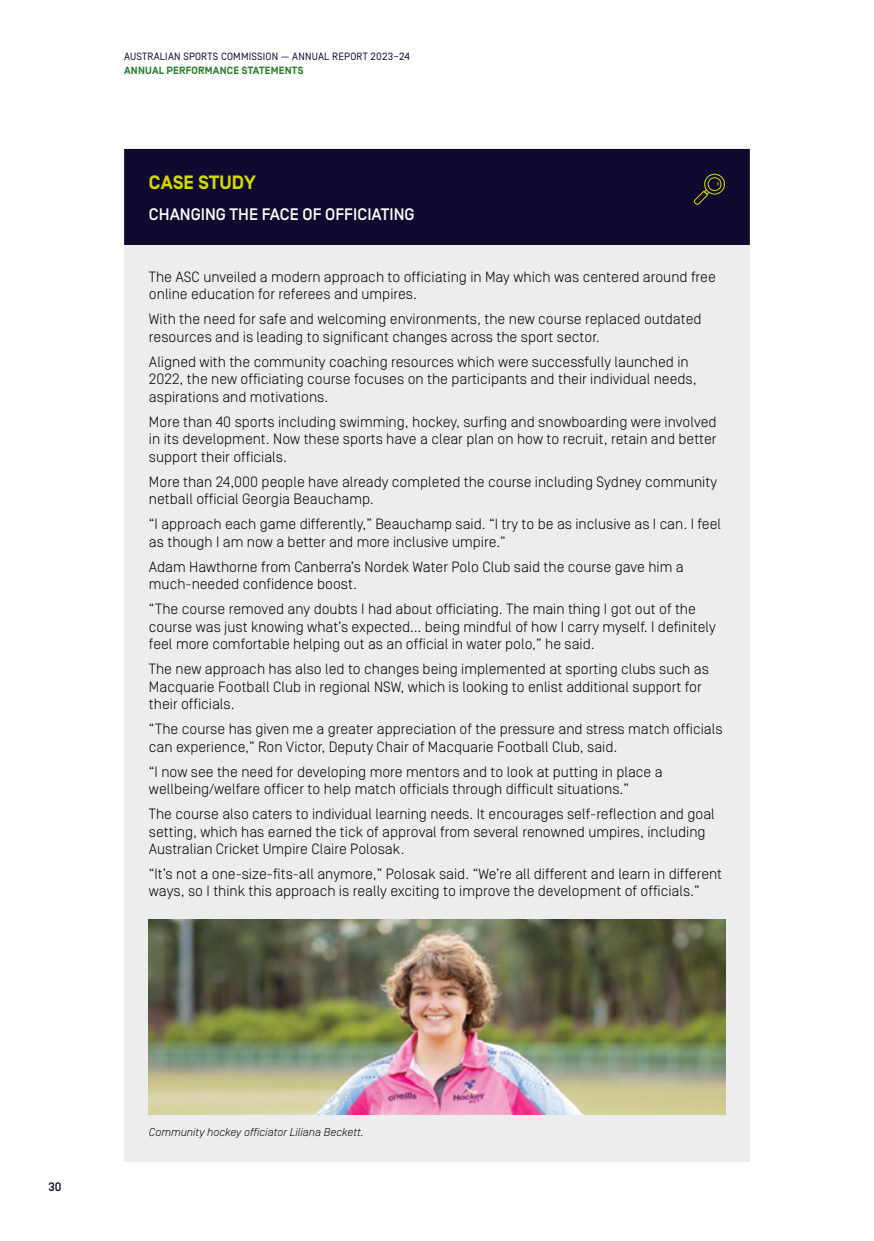
<style>
.page{position:relative;width:874px;height:1241px;background:#fff}
.page>*{position:absolute;margin:0;border:0;box-sizing:border-box;transform-origin:0 0}
.t1{font:700 19.25px "Simplon Norm";letter-spacing:.01em;color:#d3d800}
.t2{font:500 16.62px "Simplon Norm";color:#fff}
.t3{font:300 14.88px/17.5px "Simplon Norm";color:#000}
.t4{font:500 12.25px "Simplon Norm";color:#100a30}
.t5{font:italic 300 11.38px "Simplon Norm";color:#000}
.t6{font:10.5px "Simplon Norm";letter-spacing:.02em;color:#100a30}
.t7{font:700 10.5px "Simplon Norm";letter-spacing:.02em;color:#2b7f2f}
</style>
<div class="page">
<div style="left:124px;top:149px;width:625px;height:96px;background:#100a30"></div>
<div style="left:124px;top:245px;width:625px;height:916px;background:#ededed"></div>
<svg style="left:693px;top:174px;width:32px;height:31px"></svg>
<img style="left:149px;top:919px;width:575px;height:195px">
<p class="t6" style="left:124px;top:51px;width:287px">AUSTRALIAN SPORTS COMMISSION — ANNUAL REPORT 2023–24</p>
<p class="t7" style="left:124px;top:65px;width:181px">ANNUAL PERFORMANCE STATEMENTS</p>
<p class="t1" style="left:149px;top:172px;width:108px">CASE STUDY</p>
<p class="t2" style="left:149px;top:206px;width:267px">CHANGING THE FACE OF OFFICIATING</p>
<p class="t3" style="left:149px;top:268px;width:568px">The ASC unveiled a modern approach to officiating in May which was centered around free online education for referees and umpires.</p>
<p class="t3" style="left:149px;top:310px;width:554px">With the need for safe and welcoming environments, the new course replaced outdated resources and is leading to significant changes across the sport sector.</p>
<p class="t3" style="left:149px;top:353px;width:549px">Aligned with the community coaching resources which were successfully launched in<br>2022, the new officiating course focuses on the participants and their individual needs, aspirations and motivations.</p>
<p class="t3" style="left:149px;top:413px;width:569px;text-align:justify">More than 40 sports including swimming, hockey, surfing and snowboarding were involved in its development. Now these sports have a clear plan on how to recruit, retain and better support their officials.</p>
<p class="t3" style="left:149px;top:473px;width:569px">More than 24,000 people have already completed the course including Sydney community netball official Georgia Beauchamp.</p>
<p class="t3" style="left:149px;top:515px;width:573px">“I approach each game differently,” Beauchamp said. “I try to be as inclusive as I can. I feel as though I am now a better and more inclusive umpire.”</p>
<p class="t3" style="left:149px;top:558px;width:536px">Adam Hawthorne from Canberra’s Nordek Water Polo Club said the course gave him a much-needed confidence boost.</p>
<p class="t3" style="left:149px;top:600px;width:568px">“The course removed any doubts I had about officiating. The main thing I got out of the course was just knowing what’s expected… being mindful of how I carry myself. I definitely feel more comfortable helping out as an official in water polo,” he said.</p>
<p class="t3" style="left:149px;top:660px;width:561px">The new approach has also led to changes being implemented at sporting clubs such as<br>Macquarie Football Club in regional NSW, which is looking to enlist additional support for their officials.</p>
<p class="t3" style="left:149px;top:720px;width:575px">“The course has given me a greater appreciation of the pressure and stress match officials can experience,” Ron Victor, Deputy Chair of Macquarie Football Club, said.</p>
<p class="t3" style="left:149px;top:762px;width:515px">“I now see the need for developing more mentors and to look at putting in place a wellbeing/welfare officer to help match officials through difficult situations.”</p>
<p class="t3" style="left:149px;top:805px;width:567px">The course also caters to individual learning needs. It encourages self-reflection and goal setting, which has earned the tick of approval from several renowned umpires, including<br>Australian Cricket Umpire Claire Polosak.</p>
<p class="t3" style="left:149px;top:865px;width:574px">“It’s not a one-size-fits-all anymore,” Polosak said. “We’re all different and learn in different ways, so I think this approach is really exciting to improve the development of officials.”</p>
<p class="t4" style="left:49px;top:1179px;width:15px">30</p>
<p class="t5" style="left:149px;top:1125px;width:216px">Community hockey officiator Liliana Beckett.</p>
</div>
